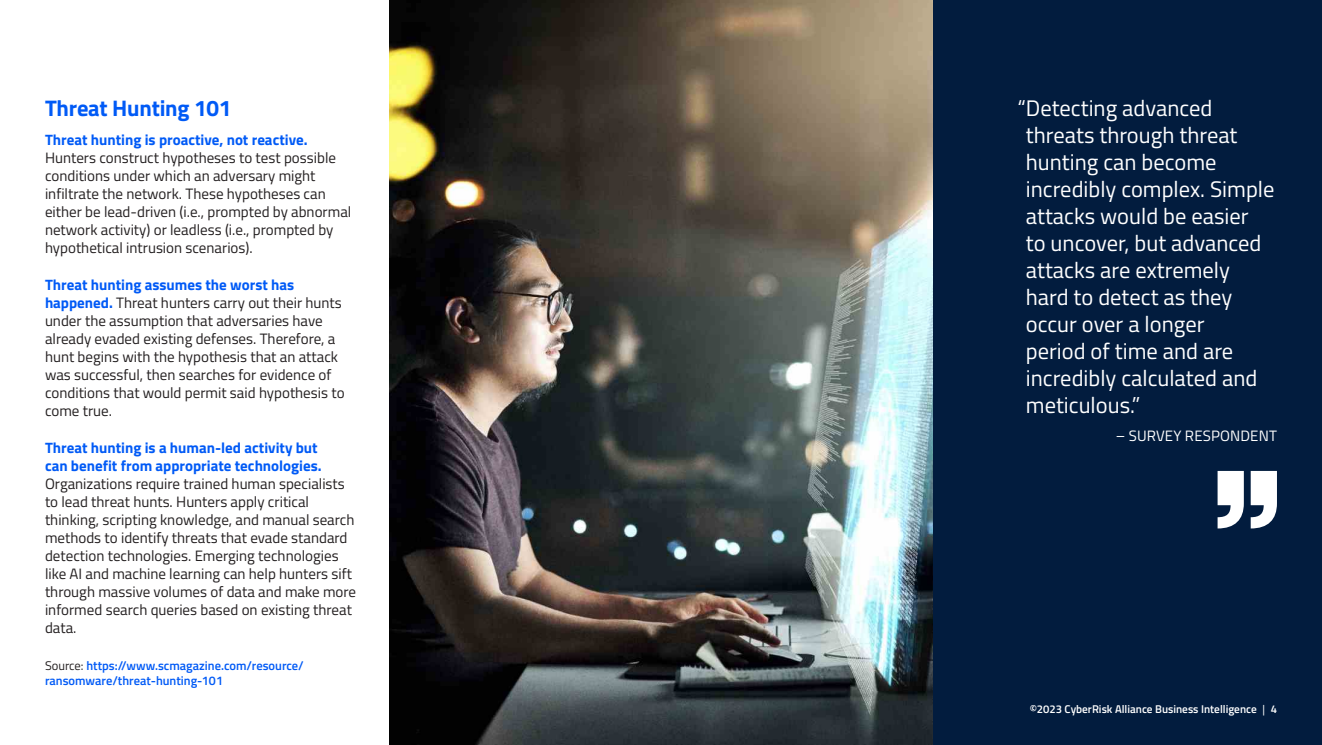
<style>
.page{position:relative;width:1322px;height:745px;background:#fff}
.page>*{position:absolute;margin:0;border:0;box-sizing:border-box;transform-origin:0 0}
.callout_18_rev{font:22.5px/27px "Titillium Web";color:#fff}
.sub_18{font:700 22.5px "Titillium Web";letter-spacing:-.01em;color:#005af6}
.body{font:15px/18px "Titillium Web";color:#231f20}
.callout_byline_rev{font:15px "Titillium Web";letter-spacing:.01em;color:#fff}
.source{font:600 12.5px/15px "Titillium Web";color:#005af6}
.folio{font:600 11.25px "Titillium Web";color:#fff}
.s1{font-weight:700;color:#005af6}
.s2{font-weight:400;color:#231f20}
.s3{font-weight:400}
</style>
<div class="page">
<div style="left:932px;top:0;width:389px;height:744px;background:#021c3e"></div>
<img style="left:389px;top:0;width:543px;height:744px">
<svg style="left:1250px;top:470px;width:26px;height:58px;background:#cfd4da"></svg>
<svg style="left:1217px;top:470px;width:26px;height:58px;background:#d0d5db"></svg>
<p class="sub_18" style="left:45px;top:90px;width:188px">Threat Hunting 101</p>
<p class="body" style="left:45px;top:130px;width:308px"><span class="s1">Threat hunting is proactive, not reactive.<br></span>Hunters construct hypotheses to test possible conditions under which an adversary might infiltrate the network. These hypotheses can either be lead-driven (i.e., prompted by abnormal network activity) or leadless (i.e., prompted by hypothetical intrusion scenarios).</p>
<p class="body" style="left:45px;top:275px;width:301px"><span class="s1">Threat hunting assumes the worst has happened.</span> Threat hunters carry out their hunts under the assumption that adversaries have already evaded existing defenses. Therefore, a hunt begins with the hypothesis that an attack was successful, then searches for evidence of conditions that would permit said hypothesis to come true.</p>
<p class="body" style="left:45px;top:437px;width:312px"><span class="s1">Threat hunting is a human-led activity but<br>can benefit from appropriate technologies.<br></span>Organizations require trained human specialists to lead threat hunts. Hunters apply critical thinking, scripting knowledge, and manual search methods to identify threats that evade standard detection technologies. Emerging technologies like AI and machine learning can help hunters sift through massive volumes of data and make more informed search queries based on existing threat data.</p>
<p class="source" style="left:45px;top:657px;width:260px"><span class="s2">Source:</span> https://www.scmagazine.com/resource/ ransomware/threat-hunting-101</p>
<p class="callout_18_rev" style="left:1025px;top:93px;width:250px;text-indent:-8px">“Detecting advanced threats through threat hunting can become incredibly complex. Simple attacks would be easier<br>to uncover, but advanced attacks are extremely hard to detect as they occur over a longer<br>period of time and are incredibly calculated and meticulous.”</p>
<p class="callout_byline_rev" style="left:1115px;top:424px;width:163px">– SURVEY RESPONDENT</p>
<p class="folio" style="left:1029px;top:700px;width:249px">©2023 CyberRisk Alliance Business Intelligence <span class="s3">|</span> 4</p>
</div>
